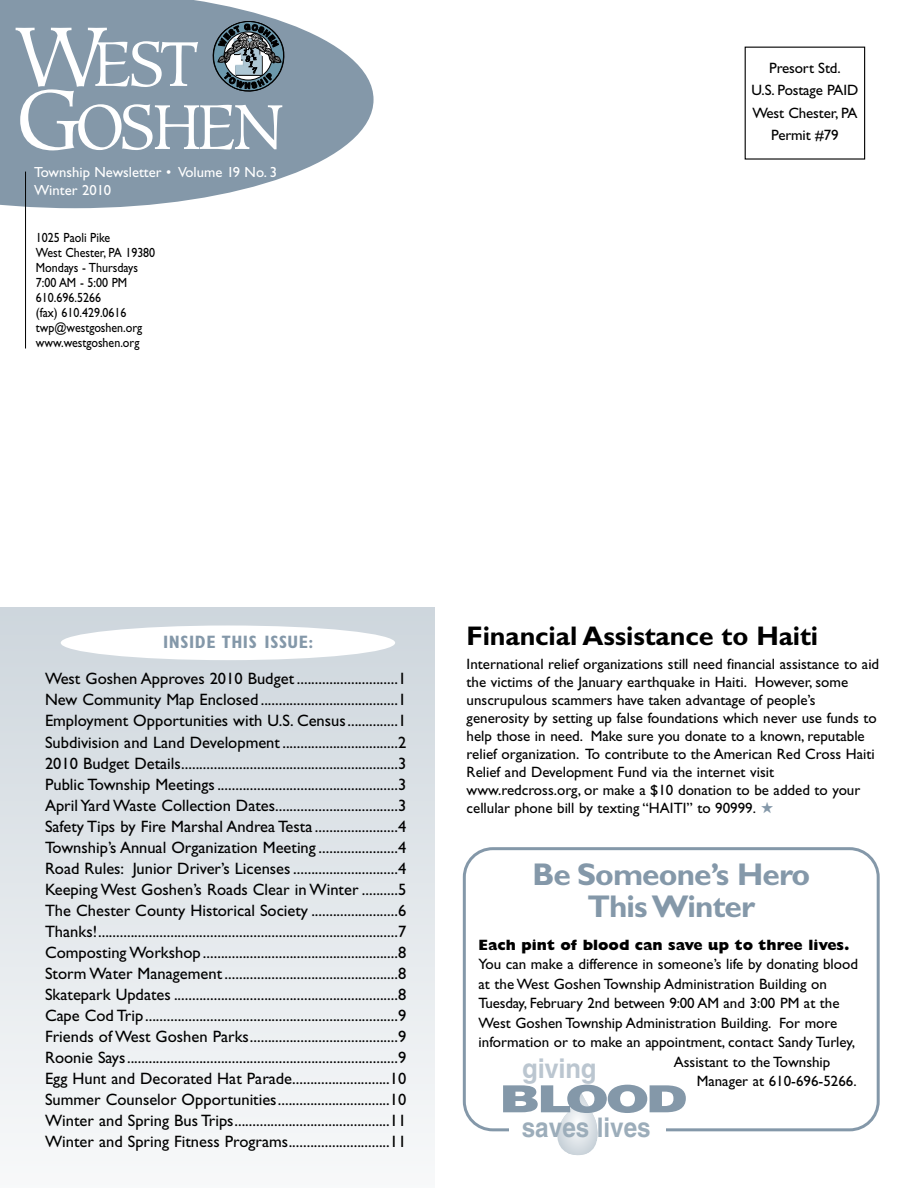
<style>
.page{position:relative;width:918px;height:1188px;background:#fff}
.page>*{position:absolute;margin:0;border:0;box-sizing:border-box;transform-origin:0 0}
.t1{font:63px/63px "Hiroshige";letter-spacing:-.065em;color:#fff}
.t2{font:900 37.35px "Helvetica";letter-spacing:-.06em;color:#8498a9;scale:1.4 1}
.t3{font:700 31.5px/31.5px "Gill Sans";letter-spacing:-.03em;color:#8498a9;text-align:center}
.t4{font:700 27px "Gill Sans";letter-spacing:-.005em;color:#000}
.t5{font:700 27px "Helvetica";color:#9cadba;scale:.9 1}
.t6{font:700 27px "Helvetica";letter-spacing:-.01em;color:#bbc6d0;scale:.95 1}
.t7{font:700 condensed 18px "Gill Sans";letter-spacing:.03em;color:#8498a9}
.t8{font:16.5px/21px "Gill Sans";color:#000;text-align:justify}
.t9{font:15px/18px "Gill Sans";color:#000;text-align:center}
.t10{font:800 15px "Gill Sans";color:#000}
.t11{font:14.7px/18px "Gill Sans";color:#fff}
.t12{font:13.35px/15px "Gill Sans";color:#000;scale:.9 1}
.s1{font-size:84.15px}
.s2{color:#8498a9}
</style>
<div class="page">
<div style="left:0;top:608px;width:435px;height:580px;background:linear-gradient(to bottom,#ced6dd,#f7f9fa)"></div>
<svg style="left:0;top:0;width:374px;height:208px;fill:#8498a9"></svg>
<svg style="left:211px;top:21px;width:75px;height:72px;background:#677780"></svg>
<hr style="left:25px;top:172px;width:1px;height:177px;background:#000">
<div style="left:61px;top:626px;width:334px;height:34px;background:#fff;border-radius:50%"></div>
<svg style="left:463px;top:847px;width:417px;height:284px"></svg>
<div style="left:510px;top:1114px;width:156px;height:26px;background:#fff"></div>
<svg style="left:554px;top:1091px;width:47px;height:64px"></svg>
<h1 class="t1" style="left:17px;top:39px;width:269px"><span class="s1">W</span>EST<br><span class="s1">G</span>OSHEN</h1>
<p class="t11" style="left:34px;top:165px;width:245px">Township Newsletter • Volume 19 No. 3<br>Winter 2010</p>
<p class="t12" style="left:36px;top:231px;width:134px">1025 Paoli Pike<br>West Chester, PA 19380<br>Mondays - Thursdays<br>7:00 AM - 5:00 PM<br>610.696.5266<br>(fax) 610.429.0616 twp@westgoshen.org www.westgoshen.org</p>
<p class="t9" style="left:752px;top:58px;width:108px;line-height:22.5px">Presort Std.<br>U.S. Postage PAID<br>West Chester, PA<br>Permit #79</p>
<p class="t7" style="left:163px;top:636px;width:152px">INSIDE THIS ISSUE:</p>
<p class="t8" style="left:45px;top:670px;width:363px">West Goshen Approves 2010 Budget ............................1<br>New Community Map Enclosed ......................................1<br>Employment Opportunities with U.S. Census..............1<br>Subdivision and Land Development................................2<br>2010 Budget Details............................................................3<br>Public Township Meetings..................................................3<br>April Yard Waste Collection Dates..................................3<br>Safety Tips by Fire Marshal Andrea Testa .......................4<br>Township’s Annual Organization Meeting ......................4<br>Road Rules: Junior Driver’s Licenses .............................4<br>Keeping West Goshen’s Roads Clear in Winter ..........5<br>The Chester County Historical Society ........................6<br>Thanks!...................................................................................7<br>Composting Workshop ......................................................8<br>Storm Water Management................................................8<br>Skatepark Updates ..............................................................8<br>Cape Cod Trip......................................................................9<br>Friends of West Goshen Parks.........................................9<br>Roonie Says...........................................................................9<br>Egg Hunt and Decorated Hat Parade...........................10<br>Summer Counselor Opportunities...............................10<br>Winter and Spring Bus Trips...........................................11<br>Winter and Spring Fitness Programs............................11</p>
<h3 class="t4" style="left:467px;top:625px;width:353px">Financial Assistance to Haiti</h3>
<p class="t9" style="left:467px;top:656px;width:414px;text-align:left">International relief organizations still need financial assistance to aid the victims of the January earthquake in Haiti. However, some unscrupulous scammers have taken advantage of people’s generosity by setting up false foundations which never use funds to help those in need. Make sure you donate to a known, reputable relief organization. To contribute to the American Red Cross Haiti Relief and Development Fund via the internet visit www.redcross.org, or make a $10 donation to be added to your cellular phone bill by texting “HAITI” to 90999. <span class="s2">★</span></p>
<h3 class="t3" style="left:532px;top:862px;width:279px">Be Someone’s Hero<br>ThisWinter</h3>
<p class="t10" style="left:479px;top:939px;width:373px">Each pint of blood can save up to three lives.</p>
<p class="t9" style="left:479px;top:957px;width:381px">You can make a difference in someone’s life by donating blood</p>
<p class="t9" style="left:479px;top:976px;width:350px">at the West Goshen Township Administration Building on</p>
<p class="t9" style="left:479px;top:996px;width:363px">Tuesday, February 2nd between 9:00 AM and 3:00 PM at the</p>
<p class="t9" style="left:479px;top:1015px;width:360px">West Goshen Township Administration Building. For more</p>
<p class="t9" style="left:479px;top:1035px;width:378px">information or to make an appointment, contact Sandy Turley,</p>
<p class="t9" style="left:674px;top:1054px;width:158px">Assistant to the Township</p>
<p class="t9" style="left:697px;top:1074px;width:162px">Manager at 610-696-5266.</p>
<h3 class="t6" style="left:522px;top:1058px;width:80px">giving</h3>
<h3 class="t5" style="left:522px;top:1118px;width:145px">saves lives</h3>
<h2 class="t2" style="left:499px;top:1078px;width:136px">BLOOD</h2>
</div>
